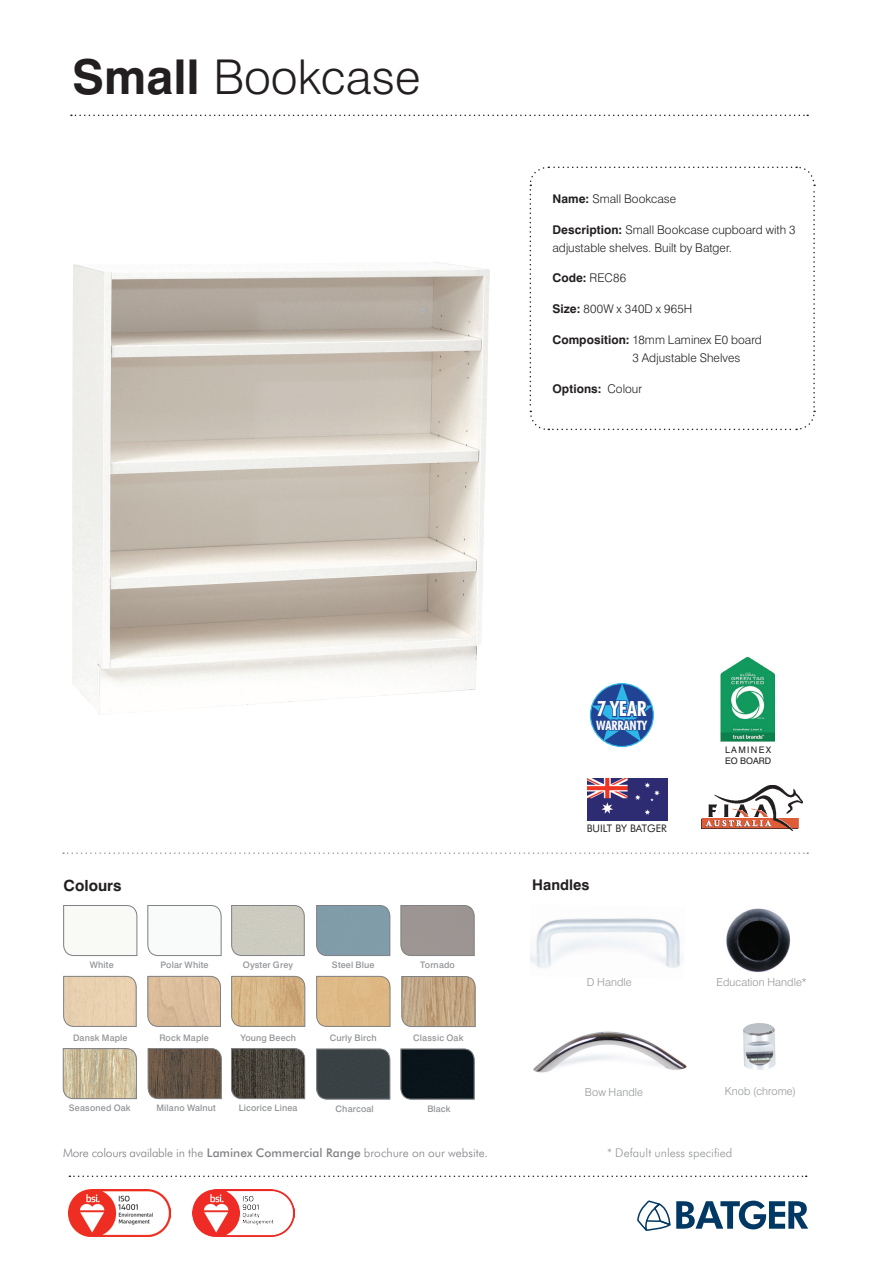
<style>
.page{position:relative;width:893px;height:1263px;background:#fff}
.page>*{position:absolute;margin:0;border:0;box-sizing:border-box;transform-origin:0 0}
.t1{font:300 48px "Swiss 721 BT";color:#231f20}
.t2{font:700 condensed 21px "Futura BT";color:#fff}
.t3{font:700 15.45px "Swiss 721 BT";color:#231f20}
.t4{font:700 14.7px "Swiss 721 BT";color:#231f20}
.t5{font:700 condensed 13.05px "Futura BT";color:#fff}
.t6{font:300 12px/18px "Swiss 721 BT";letter-spacing:.005em;color:#231f20}
.t7{font:300 12px "Futura BT";letter-spacing:-.005em;color:#808285}
.t8{font:700 12px "Swiss 721 BT";letter-spacing:.005em;color:#231f20}
.t9{font:300 12px "Futura BT";letter-spacing:.005em;color:#939598}
.t10{font:300 10.95px "Swiss 721 BT";letter-spacing:.005em;color:#939598}
.t11{font:10.5px "Futura BT";color:#231f20}
.t12{font:500 9px "Swiss 721 BT";letter-spacing:.015em;color:#939598}
.t13{font:9px/10.8px "Swiss 721 BT";letter-spacing:.15em;color:#231f20}
.s1{font-weight:700}
.s2{font-weight:300}
.s3{font-weight:500}
</style>
<div class="page">
<svg style="left:71px;top:115px;width:737px;height:1px"></svg>
<svg style="left:637px;top:1200px;width:171px;height:31px"></svg>
<img style="left:69px;top:1189px;width:101px;height:47px">
<img style="left:193px;top:1189px;width:101px;height:47px">
<img style="left:587px;top:778px;width:80px;height:43px">
<svg style="left:591px;top:683px;width:62px;height:65px"></svg>
<img style="left:701px;top:785px;width:101px;height:46px">
<svg style="left:63px;top:905px;width:74px;height:51px"></svg>
<svg style="left:147px;top:905px;width:75px;height:51px"></svg>
<svg style="left:147px;top:976px;width:74px;height:51px;background:#d5b99a"></svg>
<svg style="left:316px;top:976px;width:74px;height:51px;background:#d8b685"></svg>
<svg style="left:231px;top:976px;width:74px;height:51px;background:#d0b186"></svg>
<svg style="left:231px;top:905px;width:74px;height:51px;background:#c8c7bd"></svg>
<svg style="left:148px;top:1048px;width:74px;height:51px;background:#67584a"></svg>
<svg style="left:63px;top:976px;width:74px;height:51px;background:#e2cbad"></svg>
<svg style="left:231px;top:1048px;width:74px;height:51px;background:#4e4a42"></svg>
<svg style="left:63px;top:1048px;width:74px;height:51px;background:#c8ba9b"></svg>
<svg style="left:316px;top:905px;width:74px;height:51px;background:#829ba8"></svg>
<svg style="left:69px;top:1175px;width:738px;height:2px"></svg>
<img style="left:533px;top:1031px;width:154px;height:42px">
<img style="left:530px;top:918px;width:151px;height:50px">
<img style="left:726px;top:908px;width:65px;height:64px">
<img style="left:743px;top:1023px;width:33px;height:47px">
<svg style="left:63px;top:852px;width:745px;height:2px"></svg>
<svg style="left:400px;top:905px;width:75px;height:51px;background:#9c9593"></svg>
<svg style="left:316px;top:1048px;width:74px;height:51px;background:#40484b"></svg>
<svg style="left:401px;top:976px;width:75px;height:51px;background:#bda485"></svg>
<svg style="left:400px;top:1048px;width:75px;height:51px;background:#162026"></svg>
<img style="left:721px;top:657px;width:54px;height:84px">
<svg style="left:529px;top:166px;width:287px;height:265px"></svg>
<img style="left:72px;top:262px;width:418px;height:453px">
<h1 class="t1" style="left:72px;top:48px;width:350px"><span class="s1">Small</span> Bookcase</h1>
<p class="t6" style="left:552px;top:190px;width:125px"><span class="s1">Name:</span> Small Bookcase</p>
<p class="t6" style="left:552px;top:220px;width:245px"><span class="s1">Description:</span> Small Bookcase cupboard with 3 adjustable shelves. Built by Batger.</p>
<p class="t8" style="left:552px;top:271px;width:75px">Code: <span class="s2">REC86</span></p>
<p class="t6" style="left:552px;top:300px;width:141px"><span class="s1">Size:</span> 800W x 340D x 965H</p>
<p class="t6" style="left:633px;top:331px;width:131px;text-indent:-80px"><span class="s1">Composition:</span> 18mm Laminex E0 board<br>3 Adjustable Shelves</p>
<p class="t8" style="left:552px;top:381px;width:91px">Options: <span class="s2">Colour</span></p>
<h2 class="t2" style="left:597px;top:696px;width:51px">7 YEAR</h2>
<p class="t5" style="left:596px;top:717px;width:52px">WARRANTY</p>
<p class="t13" style="left:725px;top:744px;width:48px">LAMINEX<br>EO BOARD</p>
<p class="t11" style="left:587px;top:822px;width:82px">BUILT BY BATGER</p>
<p class="t3" style="left:64px;top:876px;width:59px">Colours</p>
<p class="t4" style="left:532px;top:876px;width:59px">Handles</p>
<p class="t12" style="left:90px;top:959px;width:25px">White</p>
<p class="t12" style="left:160px;top:959px;width:50px">Polar White</p>
<p class="t12" style="left:243px;top:959px;width:52px">Oyster Grey</p>
<p class="t12" style="left:332px;top:959px;width:44px">Steel Blue</p>
<p class="t12" style="left:420px;top:959px;width:36px">Tornado</p>
<p class="t10" style="left:587px;top:976px;width:46px">D Handle</p>
<p class="t10" style="left:717px;top:976px;width:92px">Education Handle*</p>
<p class="t12" style="left:73px;top:1032px;width:56px">Dansk Maple</p>
<p class="t12" style="left:159px;top:1032px;width:51px">Rock Maple</p>
<p class="t12" style="left:240px;top:1032px;width:57px">Young Beech</p>
<p class="t12" style="left:330px;top:1032px;width:48px">Curly Birch</p>
<p class="t12" style="left:413px;top:1032px;width:52px">Classic Oak</p>
<p class="t10" style="left:585px;top:1085px;width:60px">Bow Handle</p>
<p class="t10" style="left:725px;top:1085px;width:73px">Knob (chrome)</p>
<p class="t12" style="left:69px;top:1103px;width:63px">Seasoned Oak</p>
<p class="t12" style="left:239px;top:1103px;width:60px">Licorice Linea</p>
<p class="t12" style="left:157px;top:1103px;width:61px">Milano Walnut</p>
<p class="t12" style="left:336px;top:1103px;width:40px">Charcoal</p>
<p class="t12" style="left:427px;top:1103px;width:25px">Black</p>
<p class="t7" style="left:63px;top:1145px;width:427px">More colours available in the <span class="s3">Laminex Commercial Range</span> brochure on our website.</p>
<p class="t9" style="left:607px;top:1145px;width:127px">* Default unless specified</p>
</div>
